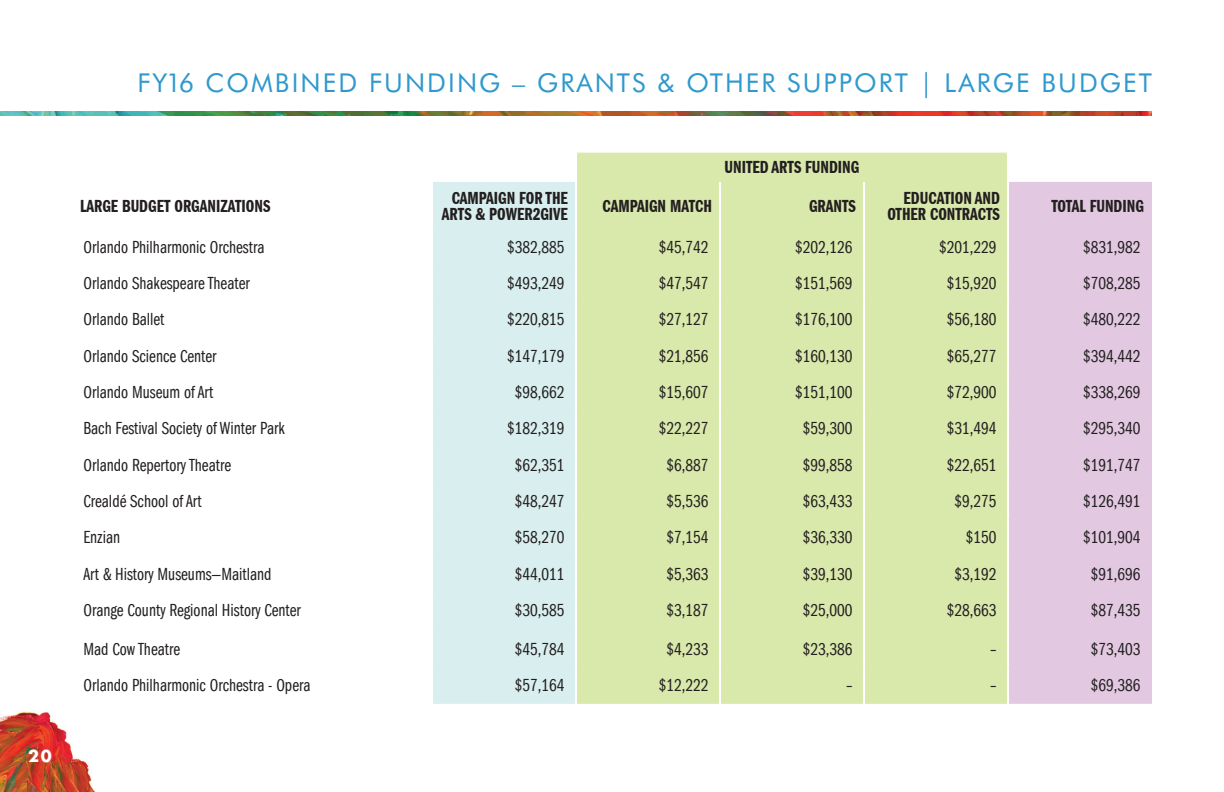
<style>
.page{position:relative;width:1224px;height:792px;background:#fff}
.page>*{position:absolute;margin:0;border:0;box-sizing:border-box;transform-origin:0 0}
.Orange_Header{font:26px "Futura BT";letter-spacing:.08em;color:#2f99cd}
.Text_page_headers{font:18px "Franklin Gothic Book Cmpr";color:#231f20}
.Text_page_headers-2{font:18px/16px "Franklin Gothic Demi Cmpr";color:#231f20;text-align:center}
.t1{font:700 16px "Futura";color:#fff}
</style>
<div class="page">
<img style="left:0;top:111px;width:1152px;height:4px">
<img style="left:0;top:711px;width:95px;height:81px">
<div style="left:577px;top:153px;width:430px;height:551px;background:#d9e8ab"></div>
<div style="left:433px;top:182px;width:142px;height:522px;background:#d9efef"></div>
<div style="left:1009px;top:182px;width:143px;height:522px;background:#e2c9e1"></div>
<hr style="left:719px;top:182px;width:2px;height:47px;background:#fff">
<hr style="left:863px;top:182px;width:2px;height:47px;background:#fff">
<hr style="left:719px;top:229px;width:2px;height:36px;background:#fff">
<hr style="left:863px;top:229px;width:2px;height:36px;background:#fff">
<hr style="left:719px;top:265px;width:2px;height:37px;background:#fff">
<hr style="left:863px;top:265px;width:2px;height:37px;background:#fff">
<hr style="left:719px;top:302px;width:2px;height:36px;background:#fff">
<hr style="left:863px;top:302px;width:2px;height:36px;background:#fff">
<hr style="left:719px;top:338px;width:2px;height:36px;background:#fff">
<hr style="left:863px;top:338px;width:2px;height:36px;background:#fff">
<hr style="left:719px;top:374px;width:2px;height:37px;background:#fff">
<hr style="left:863px;top:374px;width:2px;height:37px;background:#fff">
<hr style="left:719px;top:411px;width:2px;height:36px;background:#fff">
<hr style="left:863px;top:411px;width:2px;height:36px;background:#fff">
<hr style="left:719px;top:447px;width:2px;height:36px;background:#fff">
<hr style="left:863px;top:447px;width:2px;height:36px;background:#fff">
<hr style="left:719px;top:483px;width:2px;height:36px;background:#fff">
<hr style="left:863px;top:483px;width:2px;height:36px;background:#fff">
<hr style="left:719px;top:519px;width:2px;height:37px;background:#fff">
<hr style="left:863px;top:519px;width:2px;height:37px;background:#fff">
<hr style="left:719px;top:556px;width:2px;height:36px;background:#fff">
<hr style="left:863px;top:556px;width:2px;height:36px;background:#fff">
<hr style="left:719px;top:592px;width:2px;height:39px;background:#fff">
<hr style="left:863px;top:592px;width:2px;height:39px;background:#fff">
<hr style="left:719px;top:631px;width:2px;height:37px;background:#fff">
<hr style="left:863px;top:631px;width:2px;height:37px;background:#fff">
<hr style="left:719px;top:668px;width:2px;height:36px;background:#fff">
<hr style="left:863px;top:668px;width:2px;height:36px;background:#fff">
<p class="t1" style="left:28px;top:746px;width:25px">20</p>
<p class="Orange_Header" style="left:137px;top:66px;width:1016px">FY16 COMBINED FUNDING – GRANTS &amp; OTHER SUPPORT | LARGE BUDGET</p>
<p class="Text_page_headers-2" style="left:725px;top:159px;width:136px">UNITED ARTS FUNDING</p>
<p class="Text_page_headers-2" style="left:80px;top:198px;width:192px">LARGE BUDGET ORGANIZATIONS</p>
<p class="Text_page_headers-2" style="left:442px;top:190px;width:128px">CAMPAIGN FOR THE<br>ARTS &amp; POWER2GIVE</p>
<p class="Text_page_headers-2" style="left:603px;top:198px;width:111px">CAMPAIGN MATCH</p>
<p class="Text_page_headers-2" style="left:809px;top:198px;width:48px">GRANTS</p>
<p class="Text_page_headers-2" style="left:887px;top:190px;width:114px;text-align:right">EDUCATION AND<br>OTHER CONTRACTS</p>
<p class="Text_page_headers-2" style="left:1051px;top:198px;width:94px">TOTAL FUNDING</p>
<p class="Text_page_headers" style="left:84px;top:237px;width:182px">Orlando Philharmonic Orchestra</p>
<p class="Text_page_headers" style="left:507px;top:237px;width:59px">$382,885</p>
<p class="Text_page_headers" style="left:659px;top:237px;width:51px">$45,742</p>
<p class="Text_page_headers" style="left:795px;top:237px;width:59px">$202,126</p>
<p class="Text_page_headers" style="left:939px;top:237px;width:59px">$201,229</p>
<p class="Text_page_headers" style="left:1083px;top:237px;width:59px">$831,982</p>
<p class="Text_page_headers" style="left:84px;top:273px;width:168px">Orlando Shakespeare Theater</p>
<p class="Text_page_headers" style="left:507px;top:273px;width:59px">$493,249</p>
<p class="Text_page_headers" style="left:659px;top:273px;width:51px">$47,547</p>
<p class="Text_page_headers" style="left:795px;top:273px;width:59px">$151,569</p>
<p class="Text_page_headers" style="left:947px;top:273px;width:51px">$15,920</p>
<p class="Text_page_headers" style="left:1083px;top:273px;width:59px">$708,285</p>
<p class="Text_page_headers" style="left:84px;top:310px;width:83px">Orlando Ballet</p>
<p class="Text_page_headers" style="left:507px;top:310px;width:59px">$220,815</p>
<p class="Text_page_headers" style="left:659px;top:310px;width:51px">$27,127</p>
<p class="Text_page_headers" style="left:795px;top:310px;width:59px">$176,100</p>
<p class="Text_page_headers" style="left:947px;top:310px;width:51px">$56,180</p>
<p class="Text_page_headers" style="left:1083px;top:310px;width:59px">$480,222</p>
<p class="Text_page_headers" style="left:84px;top:346px;width:135px">Orlando Science Center</p>
<p class="Text_page_headers" style="left:507px;top:346px;width:59px">$147,179</p>
<p class="Text_page_headers" style="left:659px;top:346px;width:51px">$21,856</p>
<p class="Text_page_headers" style="left:795px;top:346px;width:59px">$160,130</p>
<p class="Text_page_headers" style="left:947px;top:346px;width:51px">$65,277</p>
<p class="Text_page_headers" style="left:1083px;top:346px;width:59px">$394,442</p>
<p class="Text_page_headers" style="left:84px;top:382px;width:131px">Orlando Museum of Art</p>
<p class="Text_page_headers" style="left:515px;top:382px;width:51px">$98,662</p>
<p class="Text_page_headers" style="left:659px;top:382px;width:51px">$15,607</p>
<p class="Text_page_headers" style="left:795px;top:382px;width:59px">$151,100</p>
<p class="Text_page_headers" style="left:947px;top:382px;width:51px">$72,900</p>
<p class="Text_page_headers" style="left:1083px;top:382px;width:59px">$338,269</p>
<p class="Text_page_headers" style="left:84px;top:418px;width:203px">Bach Festival Society of Winter Park</p>
<p class="Text_page_headers" style="left:507px;top:418px;width:59px">$182,319</p>
<p class="Text_page_headers" style="left:659px;top:418px;width:51px">$22,227</p>
<p class="Text_page_headers" style="left:803px;top:418px;width:51px">$59,300</p>
<p class="Text_page_headers" style="left:947px;top:418px;width:51px">$31,494</p>
<p class="Text_page_headers" style="left:1083px;top:418px;width:59px">$295,340</p>
<p class="Text_page_headers" style="left:84px;top:455px;width:149px">Orlando Repertory Theatre</p>
<p class="Text_page_headers" style="left:515px;top:455px;width:51px">$62,351</p>
<p class="Text_page_headers" style="left:666px;top:455px;width:44px">$6,887</p>
<p class="Text_page_headers" style="left:803px;top:455px;width:51px">$99,858</p>
<p class="Text_page_headers" style="left:947px;top:455px;width:51px">$22,651</p>
<p class="Text_page_headers" style="left:1083px;top:455px;width:59px">$191,747</p>
<p class="Text_page_headers" style="left:84px;top:491px;width:120px">Crealdé School of Art</p>
<p class="Text_page_headers" style="left:515px;top:491px;width:51px">$48,247</p>
<p class="Text_page_headers" style="left:666px;top:491px;width:44px">$5,536</p>
<p class="Text_page_headers" style="left:803px;top:491px;width:51px">$63,433</p>
<p class="Text_page_headers" style="left:954px;top:491px;width:44px">$9,275</p>
<p class="Text_page_headers" style="left:1083px;top:491px;width:59px">$126,491</p>
<p class="Text_page_headers" style="left:84px;top:527px;width:38px">Enzian</p>
<p class="Text_page_headers" style="left:515px;top:527px;width:51px">$58,270</p>
<p class="Text_page_headers" style="left:666px;top:527px;width:44px">$7,154</p>
<p class="Text_page_headers" style="left:803px;top:527px;width:51px">$36,330</p>
<p class="Text_page_headers" style="left:966px;top:527px;width:32px">$150</p>
<p class="Text_page_headers" style="left:1083px;top:527px;width:59px">$101,904</p>
<p class="Text_page_headers" style="left:84px;top:564px;width:190px">Art &amp; History Museums—Maitland</p>
<p class="Text_page_headers" style="left:515px;top:564px;width:51px">$44,011</p>
<p class="Text_page_headers" style="left:666px;top:564px;width:44px">$5,363</p>
<p class="Text_page_headers" style="left:803px;top:564px;width:51px">$39,130</p>
<p class="Text_page_headers" style="left:954px;top:564px;width:44px">$3,192</p>
<p class="Text_page_headers" style="left:1091px;top:564px;width:51px">$91,696</p>
<p class="Text_page_headers" style="left:84px;top:600px;width:219px">Orange County Regional History Center</p>
<p class="Text_page_headers" style="left:515px;top:600px;width:51px">$30,585</p>
<p class="Text_page_headers" style="left:666px;top:600px;width:44px">$3,187</p>
<p class="Text_page_headers" style="left:803px;top:600px;width:51px">$25,000</p>
<p class="Text_page_headers" style="left:947px;top:600px;width:51px">$28,663</p>
<p class="Text_page_headers" style="left:1091px;top:600px;width:51px">$87,435</p>
<p class="Text_page_headers" style="left:84px;top:639px;width:98px">Mad Cow Theatre</p>
<p class="Text_page_headers" style="left:515px;top:639px;width:51px">$45,784</p>
<p class="Text_page_headers" style="left:666px;top:639px;width:44px">$4,233</p>
<p class="Text_page_headers" style="left:803px;top:639px;width:51px">$23,386</p>
<p class="Text_page_headers" style="left:990px;top:639px;width:8px">–</p>
<p class="Text_page_headers" style="left:1091px;top:639px;width:51px">$73,403</p>
<p class="Text_page_headers" style="left:84px;top:675px;width:228px">Orlando Philharmonic Orchestra - Opera</p>
<p class="Text_page_headers" style="left:515px;top:675px;width:51px">$57,164</p>
<p class="Text_page_headers" style="left:659px;top:675px;width:51px">$12,222</p>
<p class="Text_page_headers" style="left:846px;top:675px;width:8px">–</p>
<p class="Text_page_headers" style="left:990px;top:675px;width:8px">–</p>
<p class="Text_page_headers" style="left:1091px;top:675px;width:51px">$69,386</p>
</div>
